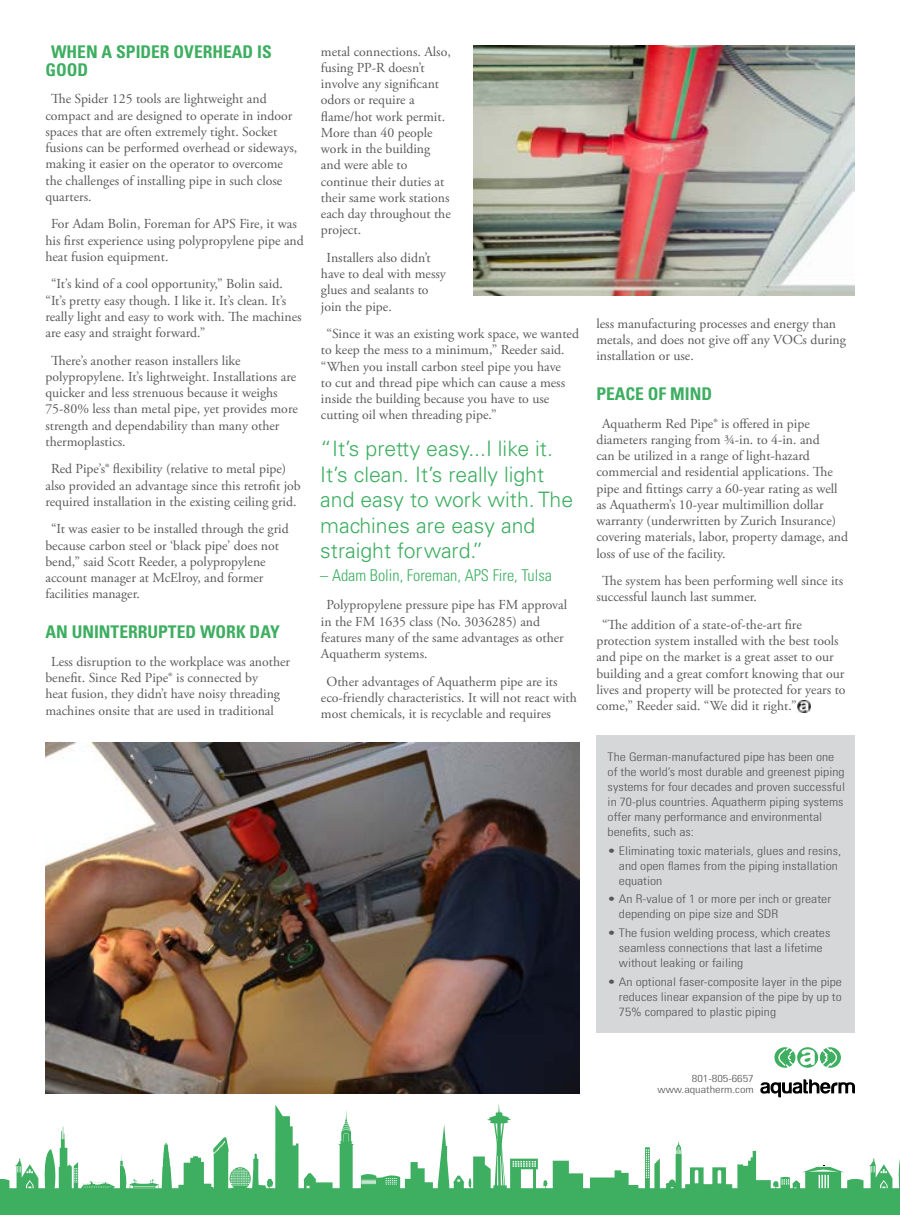
<style>
.page{position:relative;width:900px;height:1215px;background:#fff}
.page>*{position:absolute;margin:0;border:0;box-sizing:border-box;transform-origin:0 0}
.t1{font:300 21.25px/25.5px "Univers LT Std";color:#3eae61}
.t2{font:700 condensed 17.5px/17.5px "Univers LT Std";color:#3eae61}
.t3{font:300 condensed 16.25px "Univers LT Std";color:#3eae61}
.t4{font:13.75px/16.2px "Adobe Garamond Pro";color:#58595b}
.t5{font:300 condensed 11.88px/15px "Univers LT Std";color:#58595b;scale:1.16 1}
.t6{font:300 condensed 10.12px/11.2px "Univers LT Std";color:#58595b;text-align:right;scale:1.22 1}
</style>
<div class="page">
<div style="left:0;top:1198px;width:900px;height:17px;background:#3eae61"></div>
<svg style="left:68px;top:1104px;width:832px;height:94px"></svg>
<svg style="left:342px;top:1109px;width:8px;height:22px"></svg>
<svg style="left:0;top:1126px;width:68px;height:72px"></svg>
<img style="left:45px;top:743px;width:535px;height:350px">
<img style="left:473px;top:46px;width:382px;height:249px">
<div style="left:596px;top:735px;width:259px;height:298px;background:#d5d7d8"></div>
<svg style="left:774px;top:1047px;width:67px;height:21px"></svg>
<svg style="left:760px;top:1079px;width:95px;height:18px"></svg>
<svg style="left:797px;top:700px;width:13px;height:13px"></svg>
<p class="t2" style="left:45px;top:43px;width:228px;text-indent:6px">WHEN A SPIDER OVERHEAD IS<br>GOOD</p>
<p class="t4" style="left:45px;top:91px;width:253px;text-indent:6px">The Spider 125 tools are lightweight and compact and are designed to operate in indoor spaces that are often extremely tight. Socket fusions can be performed overhead or sideways, making it easier on the operator to overcome the challenges of installing pipe in such close quarters.</p>
<p class="t4" style="left:45px;top:216px;width:260px;text-indent:6px">For Adam Bolin, Foreman for APS Fire, it was his first experience using polypropylene pipe and heat fusion equipment.</p>
<p class="t4" style="left:45px;top:276px;width:258px;text-indent:6px">“It’s kind of a cool opportunity,” Bolin said. “It’s pretty easy though. I like it. It’s clean. It’s really light and easy to work with. The machines are easy and straight forward.”</p>
<p class="t4" style="left:45px;top:353px;width:254px;text-indent:6px">There’s another reason installers like polypropylene. It’s lightweight. Installations are quicker and less strenuous because it weighs 75-80% less than metal pipe, yet provides more strength and dependability than many other thermoplastics.</p>
<p class="t4" style="left:45px;top:461px;width:257px;text-indent:6px">Red Pipe’s® flexibility (relative to metal pipe) also provided an advantage since this retrofit job required installation in the existing ceiling grid.</p>
<p class="t4" style="left:45px;top:521px;width:245px;text-indent:6px">“It was easier to be installed through the grid because carbon steel or ‘black pipe’ does not bend,” said Scott Reeder, a polypropylene account manager at McElroy, and former facilities manager.</p>
<p class="t2" style="left:45px;top:623px;width:236px">AN UNINTERRUPTED WORK DAY</p>
<p class="t4" style="left:45px;top:654px;width:246px;text-indent:6px">Less disruption to the workplace was another benefit. Since Red Pipe® is connected by<br>heat fusion, they didn’t have noisy threading machines onsite that are used in traditional</p>
<p class="t4" style="left:321px;top:44px;width:131px">metal connections. Also, fusing PP-R doesn’t involve any significant odors or require a flame/hot work permit.<br>More than 40 people work in the building and were able to continue their duties at their same work stations each day throughout the project.</p>
<p class="t4" style="left:321px;top:250px;width:127px;text-indent:6px">Installers also didn’t have to deal with messy glues and sealants to join the pipe.</p>
<p class="t4" style="left:321px;top:326px;width:260px;text-indent:6px">“Since it was an existing work space, we wanted to keep the mess to a minimum,” Reeder said. “When you install carbon steel pipe you have<br>to cut and thread pipe which can cause a mess inside the building because you have to use cutting oil when threading pipe.”</p>
<h1 class="t1" style="left:320px;top:436px;width:254px">“It’s pretty easy...I like it.<br>It’s clean. It’s really light and easy to work with. The machines are easy and straight forward.”</h1>
<p class="t3" style="left:320px;top:565px;width:233px">– Adam Bolin, Foreman, APS Fire, Tulsa</p>
<p class="t4" style="left:321px;top:597px;width:248px;text-indent:6px">Polypropylene pressure pipe has FM approval in the FM 1635 class (No. 3036285) and features many of the same advantages as other Aquatherm systems.</p>
<p class="t4" style="left:321px;top:674px;width:258px;text-indent:6px">Other advantages of Aquatherm pipe are its eco-friendly characteristics. It will not react with most chemicals, it is recyclable and requires</p>
<p class="t4" style="left:596px;top:316px;width:251px">less manufacturing processes and energy than metals, and does not give off any VOCs during installation or use.</p>
<p class="t2" style="left:596px;top:385px;width:117px">PEACE OF MIND</p>
<p class="t4" style="left:596px;top:416px;width:253px;text-indent:6px">Aquatherm Red Pipe® is offered in pipe diameters ranging from ¾-in. to 4-in. and<br>can be utilized in a range of light-hazard commercial and residential applications. The pipe and fittings carry a 60-year rating as well as Aquatherm’s 10-year multimillion dollar warranty (underwritten by Zurich Insurance) covering materials, labor, property damage, and loss of use of the facility.</p>
<p class="t4" style="left:596px;top:573px;width:248px;text-indent:6px">The system has been performing well since its successful launch last summer.</p>
<p class="t4" style="left:596px;top:617px;width:251px;text-indent:6px">“The addition of a state-of-the-art fire protection system installed with the best tools and pipe on the market is a great asset to our building and a great comfort knowing that our lives and property will be protected for years to come,” Reeder said. “We did it right.”</p>
<p class="t5" style="left:608px;top:749px;width:206px">The German-manufactured pipe has been one of the world’s most durable and greenest piping systems for four decades and proven successful in 70-plus countries. Aquatherm piping systems offer many performance and environmental benefits, such as:</p>
<p class="t5" style="left:619px;top:843px;width:193px;text-indent:-11px">• Eliminating toxic materials, glues and resins, and open flames from the piping installation equation</p>
<p class="t5" style="left:619px;top:892px;width:184px;text-indent:-11px">• An R-value of 1 or more per inch or greater depending on pipe size and SDR</p>
<p class="t5" style="left:619px;top:926px;width:184px;text-indent:-11px">• The fusion welding process, which creates seamless connections that last a lifetime without leaking or failing</p>
<p class="t5" style="left:619px;top:974px;width:194px;text-align:justify;text-indent:-11px">• An optional faser-composite layer in the pipe reduces linear expansion of the pipe by up to 75% compared to plastic piping</p>
<p class="t6" style="left:657px;top:1073px;width:80px">801-805-6657 www.aquatherm.com</p>
</div>
